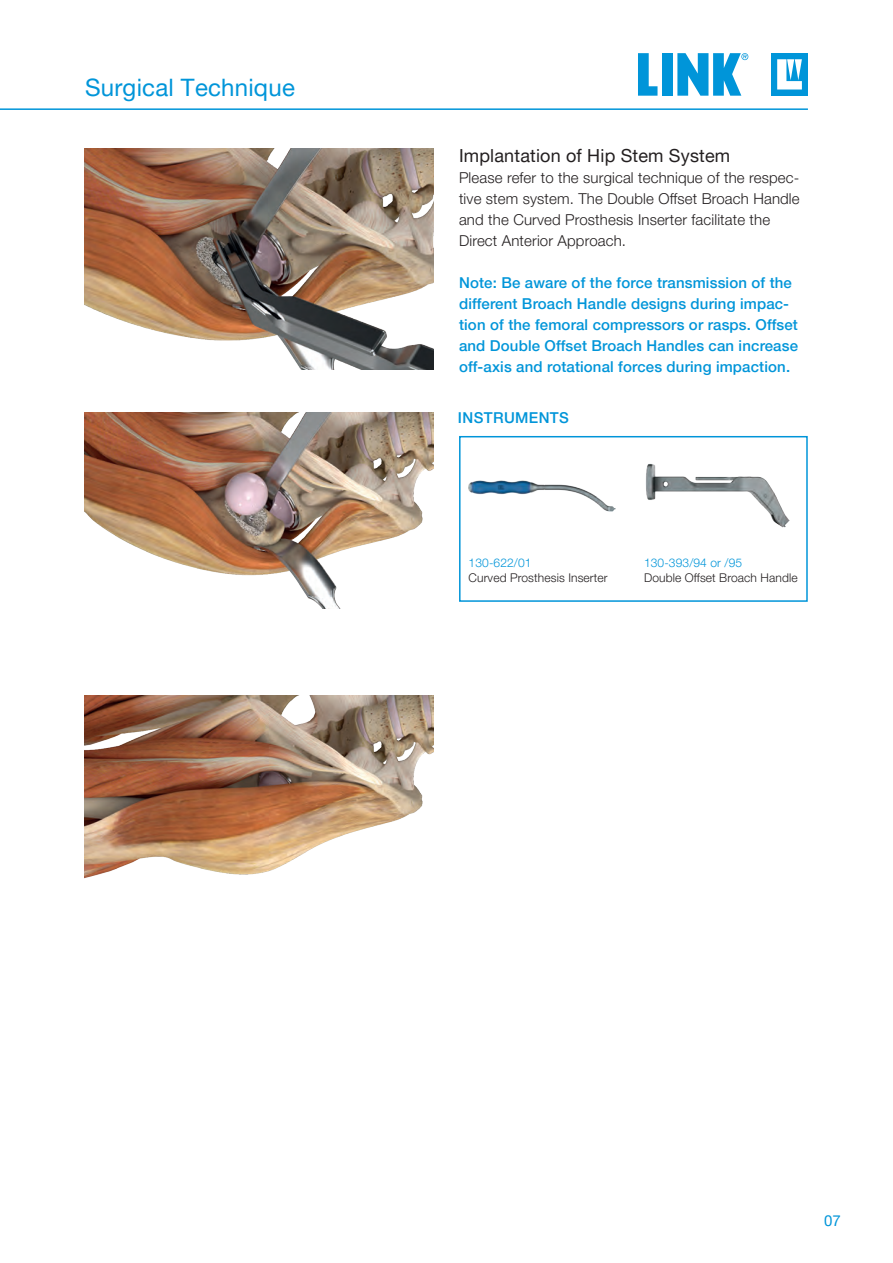
<style>
.page{position:relative;width:893px;height:1263px;background:#fff}
.page>*{position:absolute;margin:0;border:0;box-sizing:border-box;transform-origin:0 0}
.t1{font:24px "Helvetica Neue LT Pro";letter-spacing:.01em;color:#0095d9}
.text_headline{font:18px "Helvetica Neue LT Pro";letter-spacing:.01em;color:#231f20}
.continuous_text{font:500 15px/21px "Helvetica Neue LT Pro";letter-spacing:.01em;color:#0095d9}
.continuous_text-2{font:300 15px/21px "Helvetica Neue LT Pro";letter-spacing:.01em;color:#231f20}
.t2{font:15px "Helvetica Neue LT Pro";color:#0095d9}
.continuous_text-3{font:300 12px "Helvetica Neue LT Pro";letter-spacing:.01em;color:#231f20}
.continuous_text-4{font:300 12px "Helvetica Neue LT Pro";letter-spacing:.01em;color:#0095d9}
</style>
<div class="page">
<div style="left:771px;top:53px;width:37px;height:43px;background:#0095d9"></div>
<svg style="left:777px;top:59px;width:25px;height:31px"></svg>
<svg style="left:638px;top:53px;width:19px;height:43px"></svg>
<div style="left:662px;top:53px;width:11px;height:43px;background:#0095d9"></div>
<svg style="left:677px;top:53px;width:71px;height:43px"></svg>
<hr style="left:0;top:108px;width:808px;height:2px;background:#0095d9">
<div style="left:459px;top:436px;width:349px;height:166px;border:2px solid #0095d9"></div>
<img style="left:645px;top:464px;width:144px;height:63px">
<img style="left:469px;top:480px;width:146px;height:31px">
<img style="left:85px;top:149px;width:349px;height:221px">
<img style="left:85px;top:412px;width:349px;height:197px">
<img style="left:85px;top:696px;width:348px;height:182px">
<h1 class="t1" style="left:85px;top:72px;width:211px">Surgical Technique</h1>
<p class="text_headline" style="left:459px;top:144px;width:273px">Implantation of Hip Stem System</p>
<p class="continuous_text-2" style="left:459px;top:167px;width:342px">Please refer to the surgical technique of the respec&shy;tive stem system. The Double Offset Broach Handle and the Curved Prosthesis Inserter facilitate the Direct Anterior Approach.</p>
<p class="continuous_text" style="left:459px;top:272px;width:341px">Note: Be aware of the force transmission of the different Broach Handle designs during impac&shy;tion of the femoral compressors or rasps. Offset and Double Offset Broach Handles can increase off-axis and rotational forces during impaction.</p>
<p class="continuous_text" style="left:458px;top:407px;width:112px">INSTRUMENTS</p>
<p class="continuous_text-4" style="left:469px;top:556px;width:64px">130-622/01</p>
<p class="continuous_text-3" style="left:469px;top:570px;width:141px">Curved Prosthesis Inserter</p>
<p class="continuous_text-4" style="left:644px;top:556px;width:100px">130-393/94 or /95</p>
<p class="continuous_text-3" style="left:644px;top:570px;width:155px">Double Offset Broach Handle</p>
<p class="t2" style="left:824px;top:1211px;width:18px">07</p>
</div>
